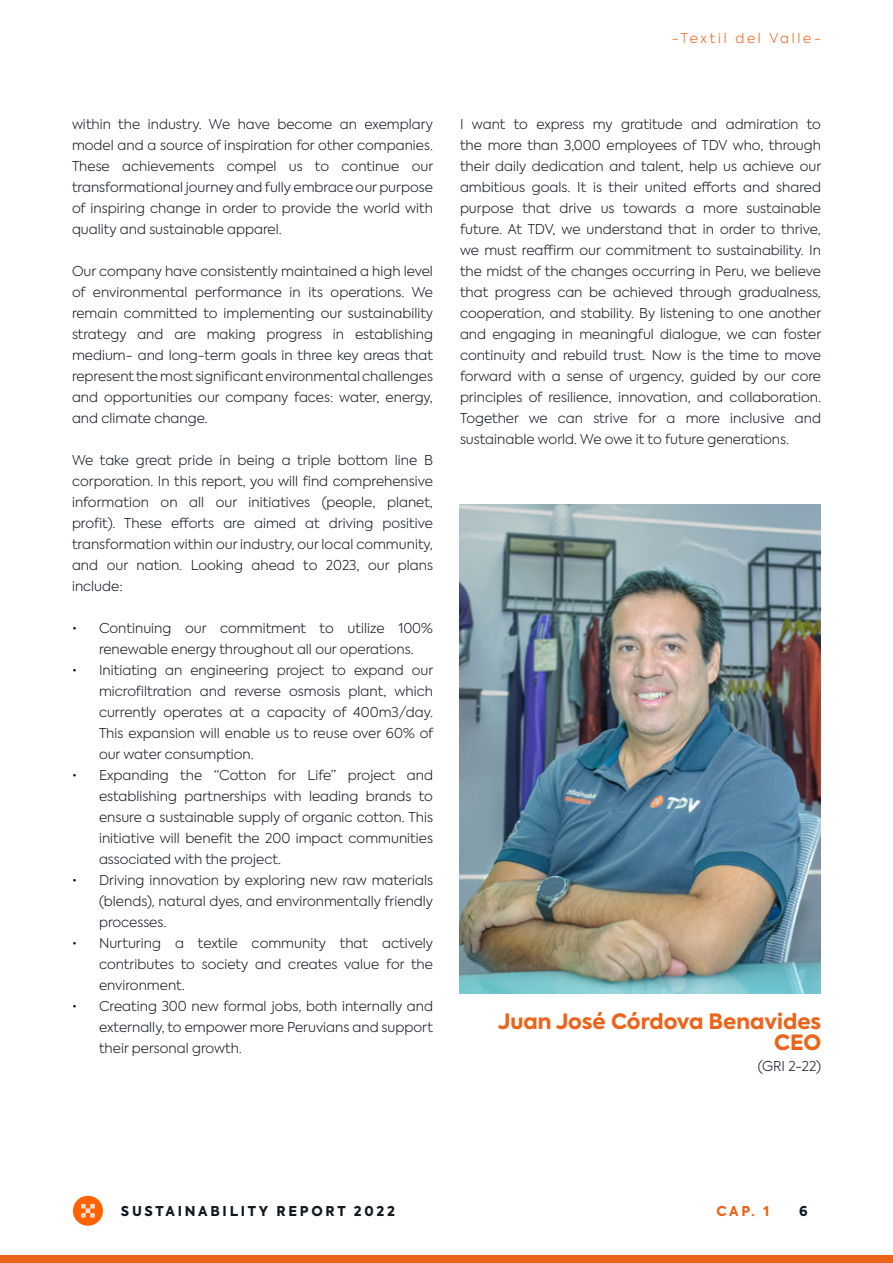
<style>
.page{position:relative;width:893px;height:1263px;background:#fff}
.page>*{position:absolute;margin:0;border:0;box-sizing:border-box;transform-origin:0 0}
.t1{font:800 21px/21px "Axiforma";color:#ec641a;text-align:right}
.t2{font:300 13.5px/21px "Axiforma";color:#101820;text-align:justify}
.t3{font:800 13.5px "Axiforma";letter-spacing:.2em;color:#101820}
.t4{font:300 13.5px "Axiforma";letter-spacing:.2em;color:#ec641a}
.t5{font:800 13.5px "Axiforma";color:#ec641a}
</style>
<div class="page">
<div style="left:0;top:1255px;width:893px;height:8px;background:#ec641a"></div>
<div style="left:73px;top:1196px;width:30px;height:30px;background:#ff6300;border-radius:50%"></div>
<svg style="left:81px;top:1204px;width:14px;height:14px"></svg>
<img style="left:460px;top:505px;width:361px;height:489px">
<p class="t4" style="left:672px;top:30px;width:151px">-Textil del Valle-</p>
<p class="t2" style="left:72px;top:113px;width:363px">within the industry. We have become an exemplary model and a source of inspiration for other companies.<br>These achievements compel us to continue our transformational journey and fully embrace our purpose of inspiring change in order to provide the world with quality and sustainable apparel.</p>
<p class="t2" style="left:72px;top:260px;width:363px">Our company have consistently maintained a high level of environmental performance in its operations. We remain committed to implementing our sustainability strategy and are making progress in establishing medium- and long-term goals in three key areas that represent the most significant environmental challenges and opportunities our company faces: water, energy, and climate change.</p>
<p class="t2" style="left:72px;top:449px;width:362px">We take great pride in being a triple bottom line B corporation. In this report, you will find comprehensive information on all our initiatives (people, planet, profit). These efforts are aimed at driving positive transformation within our industry, our local community, and our nation. Looking ahead to 2023, our plans include:</p>
<p class="t2" style="left:72px;top:618px;width:362px;text-align:center">• Continuing our commitment to utilize 100% renewable energy throughout all our operations.</p>
<p class="t2" style="left:99px;top:660px;width:336px;text-indent:-27px">• Initiating an engineering project to expand our microfiltration and reverse osmosis plant, which currently operates at a capacity of 400m3/day.<br>This expansion will enable us to reuse over 60% of our water consumption.</p>
<p class="t2" style="left:99px;top:765px;width:335px;text-indent:-27px">• Expanding the “Cotton for Life” project and establishing partnerships with leading brands to ensure a sustainable supply of organic cotton. This initiative will benefit the 200 impact communities associated with the project.</p>
<p class="t2" style="left:99px;top:870px;width:336px;text-indent:-27px">• Driving innovation by exploring new raw materials (blends), natural dyes, and environmentally friendly processes.</p>
<p class="t2" style="left:99px;top:933px;width:336px;text-indent:-27px">• Nurturing a textile community that actively contributes to society and creates value for the environment.</p>
<p class="t2" style="left:99px;top:996px;width:335px;text-indent:-27px">• Creating 300 new formal jobs, both internally and externally, to empower more Peruvians and support their personal growth.</p>
<p class="t2" style="left:460px;top:114px;width:363px">I want to express my gratitude and admiration to the more than 3,000 employees of TDV who, through their daily dedication and talent, help us achieve our ambitious goals. It is their united efforts and shared purpose that drive us towards a more sustainable future. At TDV, we understand that in order to thrive, we must reaffirm our commitment to sustainability. In the midst of the changes occurring in Peru, we believe that progress can be achieved through gradualness, cooperation, and stability. By listening to one another and engaging in meaningful dialogue, we can foster continuity and rebuild trust. Now is the time to move forward with a sense of urgency, guided by our core principles of resilience, innovation, and collaboration.<br>Together we can strive for a more inclusive and sustainable world. We owe it to future generations.</p>
<h1 class="t1" style="left:498px;top:1011px;width:325px">Juan José Córdova Benavides<br>CEO</h1>
<p class="t2" style="left:758px;top:1055px;width:65px">(GRI 2-22)</p>
<p class="t3" style="left:121px;top:1202px;width:276px">SUSTAINABILITY REPORT 2022</p>
<p class="t5" style="left:716px;top:1202px;width:54px">CAP. 1</p>
<p class="t3" style="left:799px;top:1202px;width:10px">6</p>
</div>
